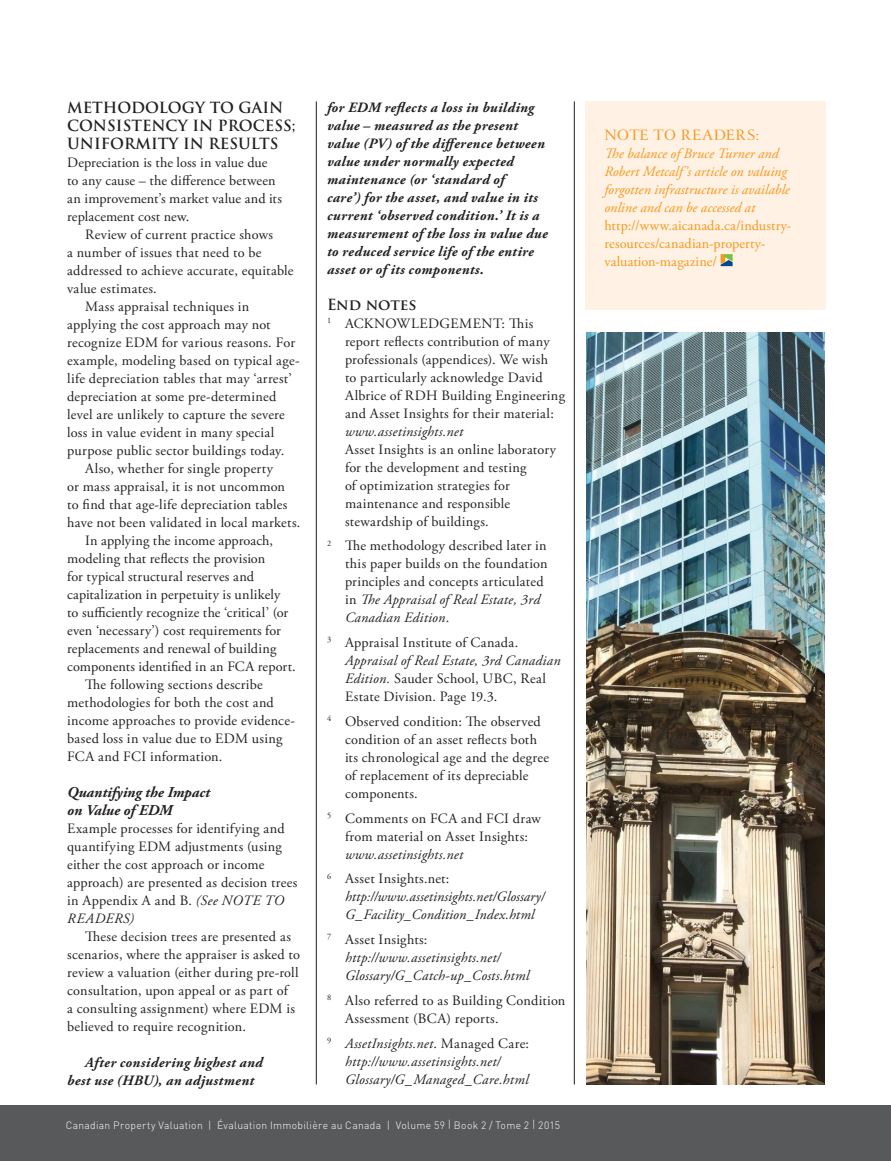
<style>
.page{position:relative;width:891px;height:1161px;background:#fff}
.page>*{position:absolute;margin:0;border:0;box-sizing:border-box;transform-origin:0 0}
.Sub-Head{font:700 15px/18px "Trajan Pro";color:#231f20}
.Sub-Head-2{font:italic 700 15px/18px "Adobe Garamond Pro";color:#231f20}
.BT{font:14.25px/18px "Adobe Garamond Pro";letter-spacing:.015em;color:#231f20}
.BT_Hang{font:14.25px/18px "Adobe Garamond Pro";letter-spacing:.02em;color:#231f20}
.BT-2{font:italic 700 14.25px/18px "Adobe Garamond Pro";letter-spacing:.03em;color:#231f20}
.BT_Hang-2{font:italic 14.25px/18px "Adobe Garamond Pro";letter-spacing:.015em;color:#231f20}
.BT-3{font:italic 14.25px/18px "Adobe Garamond Pro";letter-spacing:.005em;color:#f8971d}
.BT_1{font:14.25px/18px "Adobe Garamond Pro";letter-spacing:.005em;color:#231f20}
.BT-4{font:14.25px "Arrus BT";letter-spacing:.03em;color:#f8971d}
.t1{font:300 10.5px "DIN";letter-spacing:.03em;color:#fff}
.s1{font-style:italic}
.s2{font-style:normal}
</style>
<div class="page">
<hr style="left:316px;top:101px;width:1px;height:983px;background:#231f20">
<hr style="left:574px;top:101px;width:1px;height:983px;background:#231f20">
<img style="left:586px;top:332px;width:239px;height:752px">
<div style="left:585px;top:101px;width:241px;height:209px;background:#fff2e4"></div>
<svg style="left:721px;top:254px;width:12px;height:12px"></svg>
<div style="left:0;top:1106px;width:891px;height:55px;background:#58595b"></div>
<p class="Sub-Head" style="left:67px;top:98px;width:230px">METHODOLOGY TO GAIN<br>CONSISTENCY IN PROCESS;<br>UNIFORMITY IN RESULTS</p>
<p class="BT_1" style="left:67px;top:154px;width:216px">Depreciation is the loss in value due to any cause – the difference between an improvement’s market value and its replacement cost new.</p>
<p class="BT" style="left:67px;top:226px;width:228px;text-indent:18px">Review of current practice shows<br>a number of issues that need to be addressed to achieve accurate, equitable value estimates.</p>
<p class="BT" style="left:67px;top:298px;width:234px;text-indent:18px">Mass appraisal techniques in applying the cost approach may not recognize EDM for various reasons. For example, modeling based on typical age&shy;life depreciation tables that may ‘arrest’ depreciation at some pre-determined level are unlikely to capture the severe loss in value evident in many special purpose public sector buildings today.</p>
<p class="BT" style="left:67px;top:460px;width:235px;text-indent:18px">Also, whether for single property<br>or mass appraisal, it is not uncommon<br>to find that age-life depreciation tables have not been validated in local markets.</p>
<p class="BT" style="left:67px;top:532px;width:230px;text-indent:18px">In applying the income approach, modeling that reflects the provision<br>for typical structural reserves and capitalization in perpetuity is unlikely<br>to sufficiently recognize the ‘critical’ (or even ‘necessary’) cost requirements for replacements and renewal of building components identified in an FCA report.</p>
<p class="BT" style="left:67px;top:676px;width:229px;text-indent:18px">The following sections describe methodologies for both the cost and income approaches to provide evidence&shy;based loss in value due to EDM using FCA and FCI information.</p>
<p class="Sub-Head-2" style="left:67px;top:783px;width:144px">Quantifying the Impact on Value of EDM</p>
<p class="BT" style="left:67px;top:820px;width:232px">Example processes for identifying and quantifying EDM adjustments (using either the cost approach or income approach) are presented as decision trees in Appendix A and B. <span class="s1">(See NOTE TO<br>READERS)</span></p>
<p class="BT" style="left:67px;top:928px;width:234px;text-indent:18px">These decision trees are presented as scenarios, where the appraiser is asked to review a valuation (either during pre-roll consultation, upon appeal or as part of<br>a consulting assignment) where EDM is believed to require recognition.</p>
<p class="BT-2" style="left:67px;top:1053px;width:197px;text-indent:18px">After considering highest and best use (HBU), an adjustment</p>
<p class="BT-2" style="left:327px;top:99px;width:222px">for EDM reflects a loss in building value – measured as the present value (PV) of the difference between value under normally expected maintenance (or ‘standard of<br>care’) for the asset, and value in its current ‘observed condition.’ It is a measurement of the loss in value due to reduced service life of the entire asset or of its components.</p>
<p class="Sub-Head" style="left:327px;top:295px;width:91px">End notes</p>
<p class="BT_Hang" style="left:345px;top:315px;width:222px;text-indent:-18px"><sup>1</sup> ACKNOWLEDGEMENT: This report reflects contribution of many professionals (appendices). We wish<br>to particularly acknowledge David<br>Albrice of RDH Building Engineering and Asset Insights for their material: <span class="s1">www.assetinsights.net<br></span>Asset Insights is an online laboratory for the development and testing<br>of optimization strategies for maintenance and responsible stewardship of buildings.</p>
<p class="BT_Hang" style="left:345px;top:537px;width:204px;text-indent:-18px"><sup>2</sup> The methodology described later in this paper builds on the foundation principles and concepts articulated in <span class="s1">The Appraisal of Real Estate, 3rd<br>Canadian Edition</span>.</p>
<p class="BT_Hang" style="left:345px;top:634px;width:217px;text-indent:-18px"><sup>3</sup> Appraisal Institute of Canada.<br><span class="s1">Appraisal of Real Estate, 3rd Canadian Edition.</span> Sauder School, UBC, Real Estate Division. Page 19.3.</p>
<p class="BT_Hang" style="left:345px;top:713px;width:206px;text-indent:-18px"><sup>4</sup> Observed condition: The observed condition of an asset reflects both its chronological age and the degree of replacement of its depreciable components.</p>
<p class="BT_Hang" style="left:345px;top:810px;width:198px;text-indent:-18px"><sup>5</sup> Comments on FCA and FCI draw from material on Asset Insights: <span class="s1">www.assetinsights.net</span></p>
<p class="BT_Hang-2" style="left:345px;top:870px;width:201px;text-indent:-18px"><sup>6</sup> <span class="s2">Asset Insights.net: </span>http://www.assetinsights.net/Glossary/<br>G_Facility_Condition_Index.html</p>
<p class="BT_Hang-2" style="left:345px;top:931px;width:186px;text-indent:-18px"><sup>7</sup> <span class="s2">Asset Insights: </span>http://www.assetinsights.net/<br>Glossary/G_Catch-up_Costs.html</p>
<p class="BT_Hang" style="left:345px;top:992px;width:222px;text-indent:-18px"><sup>8</sup> Also referred to as Building Condition<br>Assessment (BCA) reports.</p>
<p class="BT_Hang-2" style="left:345px;top:1035px;width:186px;text-indent:-18px"><sup>9</sup> AssetInsights.net<span class="s2">. Managed Care: </span>http://www.assetinsights.net/<br>Glossary/G_Managed_Care.html</p>
<p class="t1" style="left:66px;top:1119px;width:496px">Canadian Property Valuation | Évaluation Immobilière au Canada | Volume 59 | Book 2 / Tome 2 | 2015</p>
<p class="BT-4" style="left:604px;top:126px;width:156px">NOTE TO READERS:</p>
<p class="BT-3" style="left:604px;top:145px;width:188px">The balance of Bruce Turner and<br>Robert Metcalf’s article on valuing forgotten infrastructure is available online and can be accessed at <span class="s2">http://www.aicanada.ca/industry&shy;resources/canadian-property&shy;valuation-magazine/</span></p>
</div>
